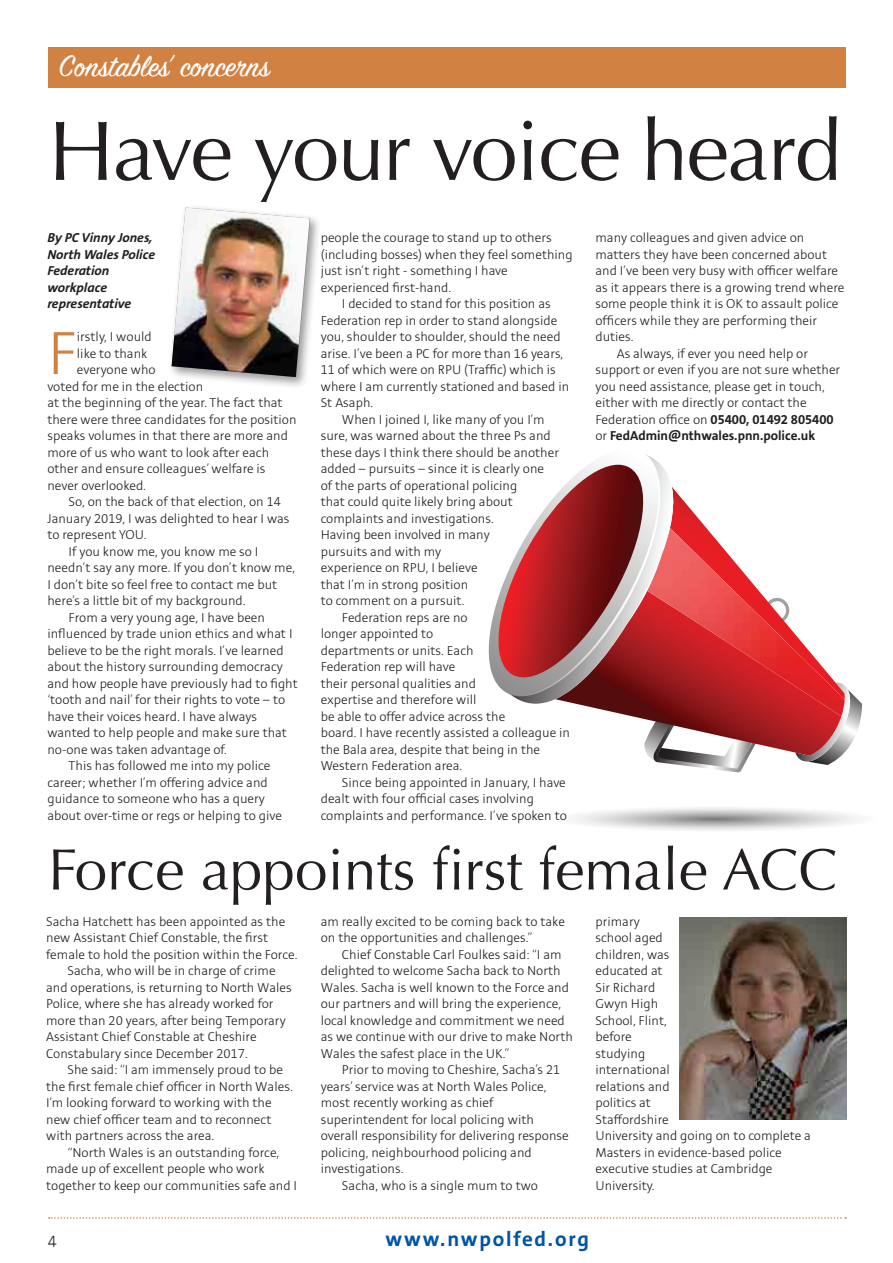
<style>
.page{position:relative;width:893px;height:1263px;background:#fff}
.page>*{position:absolute;margin:0;border:0;box-sizing:border-box;transform-origin:0 0}
.t1{font:84.75px "Optima";letter-spacing:-.02em;color:#231f20}
.t2{font:300 67.35px "Stinnes Sans";color:#d18243}
.t3{font:58.5px "Optima";color:#231f20}
.t4{font:33px "Sign Painter House Script";color:#fff}
.t5{font:700 22.5px "Stinnes Sans";letter-spacing:.08em;color:#0155a5}
.t6{font:300 18px "Stinnes Sans";color:#231f20}
.t7{font:300 14.25px/16.5px "Stinnes Sans";color:#231f20}
.t8{font:italic 700 14.25px/16.5px "Stinnes Sans";color:#231f20}
.s1{font-weight:700}
</style>
<div class="page">
<svg style="left:649px;top:756px;width:100px;height:16px"></svg>
<svg style="left:797px;top:686px;width:65px;height:79px"></svg>
<svg style="left:599px;top:489px;width:246px;height:267px"></svg>
<svg style="left:488px;top:467px;width:183px;height:242px"></svg>
<svg style="left:489px;top:455px;width:173px;height:241px"></svg>
<img style="left:841px;top:699px;width:7px;height:20px">
<img style="left:647px;top:528px;width:198px;height:188px">
<img style="left:662px;top:526px;width:8px;height:28px">
<svg style="left:569px;top:807px;width:291px;height:24px"></svg>
<svg style="left:49px;top:1217px;width:797px;height:2px"></svg>
<div style="left:48px;top:47px;width:798px;height:41px;background:#d18243"></div>
<div style="left:168px;top:204px;width:154px;height:185px;background:#231f20;opacity:.45"></div>
<img style="left:172px;top:208px;width:138px;height:169px">
<img style="left:680px;top:918px;width:166px;height:202px">
<p class="t4" style="left:59px;top:46px;width:212px">Constables’ concerns</p>
<p class="t1" style="left:48px;top:102px;width:795px">Have your voice heard</p>
<p class="t8" style="left:47px;top:230px;width:109px">By PC Vinny Jones,<br>North Wales Police<br>Federation workplace representative</p>
<p class="t2" style="left:47px;top:322px;width:31px">F</p>
<p class="t7" style="left:77px;top:329px;width:76px">irstly, I would</p>
<p class="t7" style="left:321px;top:230px;width:253px">people the courage to stand up to others (including bosses) when they feel something just isn’t right - something I have experienced first-hand.</p>
<p class="t7" style="left:321px;top:296px;width:250px;text-indent:21px">I decided to stand for this position as Federation rep in order to stand alongside you, shoulder to shoulder, should the need arise. I’ve been a PC for more than 16 years, 11 of which were on RPU (Traffic) which is where I am currently stationed and based in St Asaph.</p>
<p class="t7" style="left:321px;top:411px;width:240px;text-indent:21px">When I joined I, like many of you I’m sure, was warned about the three Ps and these days I think there should be another added – pursuits – since it is clearly one of the parts of operational policing<br>that could quite likely bring about complaints and investigations.<br>Having been involved in many<br>pursuits and with my<br>experience on RPU, I believe<br>that I’m in strong position<br>to comment on a pursuit.</p>
<p class="t7" style="left:321px;top:609px;width:251px;text-indent:21px">Federation reps are no<br>longer appointed to<br>departments or units. Each<br>Federation rep will have<br>their personal qualities and<br>expertise and therefore will<br>be able to offer advice across the<br>board. I have recently assisted a colleague in the Bala area, despite that being in the<br>Western Federation area.</p>
<p class="t7" style="left:321px;top:774px;width:248px;text-indent:21px">Since being appointed in January, I have dealt with four official cases involving complaints and performance. I’ve spoken to</p>
<p class="t7" style="left:595px;top:230px;width:251px">many colleagues and given advice on matters they have been concerned about and I’ve been very busy with officer welfare as it appears there is a growing trend where some people think it is OK to assault police officers while they are performing their duties.</p>
<p class="t7" style="left:595px;top:345px;width:246px;text-indent:21px">As always, if ever you need help or support or even if you are not sure whether you need assistance, please get in touch, either with me directly or contact the Federation office on <span class="s1">05400, 01492 805400 </span>or <span class="s1">FedAdmin@nthwales.pnn.police.uk</span></p>
<p class="t7" style="left:77px;top:345px;width:72px">like to thank</p>
<p class="t7" style="left:77px;top:362px;width:80px">everyone who</p>
<p class="t7" style="left:47px;top:378px;width:157px">voted for me in the election</p>
<p class="t7" style="left:47px;top:395px;width:237px">at the beginning of the year. The fact that</p>
<p class="t7" style="left:47px;top:411px;width:251px">there were three candidates for the position</p>
<p class="t7" style="left:47px;top:428px;width:242px">speaks volumes in that there are more and</p>
<p class="t7" style="left:47px;top:444px;width:223px">more of us who want to look after each</p>
<p class="t7" style="left:47px;top:461px;width:220px">other and ensure colleagues’ welfare is</p>
<p class="t7" style="left:47px;top:477px;width:100px">never overlooked.</p>
<p class="t7" style="left:47px;top:494px;width:244px;text-indent:21px">So, on the back of that election, on 14<br>January 2019, I was delighted to hear I was to represent YOU.</p>
<p class="t7" style="left:47px;top:543px;width:249px;text-indent:21px">If you know me, you know me so I needn’t say any more. If you don’t know me, I don’t bite so feel free to contact me but here’s a little bit of my background.</p>
<p class="t7" style="left:47px;top:609px;width:252px;text-indent:21px">From a very young age, I have been influenced by trade union ethics and what I believe to be the right morals. I’ve learned about the history surrounding democracy and how people have previously had to fight ‘tooth and nail’ for their rights to vote – to have their voices heard. I have always wanted to help people and make sure that no-one was taken advantage of.</p>
<p class="t7" style="left:47px;top:758px;width:236px;text-indent:21px">This has followed me into my police career; whether I’m offering advice and guidance to someone who has a query about over-time or regs or helping to give</p>
<p class="t3" style="left:48px;top:836px;width:791px">Force appoints first female ACC</p>
<p class="t7" style="left:46px;top:913px;width:253px">Sacha Hatchett has been appointed as the new Assistant Chief Constable, the first female to hold the position within the Force.</p>
<p class="t7" style="left:46px;top:963px;width:247px;text-indent:21px">Sacha, who will be in charge of crime and operations, is returning to North Wales Police, where she has already worked for more than 20 years, after being Temporary Assistant Chief Constable at Cheshire Constabulary since December 2017.</p>
<p class="t7" style="left:46px;top:1062px;width:248px;text-indent:21px">She said: “I am immensely proud to be the first female chief officer in North Wales.<br>I’m looking forward to working with the new chief officer team and to reconnect with partners across the area.</p>
<p class="t7" style="left:46px;top:1144px;width:252px;text-indent:21px">“North Wales is an outstanding force, made up of excellent people who work together to keep our communities safe and I</p>
<p class="t7" style="left:321px;top:913px;width:246px">am really excited to be coming back to take on the opportunities and challenges.”</p>
<p class="t7" style="left:321px;top:946px;width:254px;text-indent:21px">Chief Constable Carl Foulkes said: “I am delighted to welcome Sacha back to North Wales. Sacha is well known to the Force and our partners and will bring the experience, local knowledge and commitment we need as we continue with our drive to make North Wales the safest place in the UK.”</p>
<p class="t7" style="left:321px;top:1062px;width:250px;text-indent:21px">Prior to moving to Cheshire, Sacha’s 21 years’ service was at North Wales Police, most recently working as chief superintendent for local policing with overall responsibility for delivering response policing, neighbourhood policing and investigations.</p>
<p class="t7" style="left:342px;top:1177px;width:198px">Sacha, who is a single mum to two</p>
<p class="t7" style="left:595px;top:913px;width:217px">primary<br>school aged<br>children, was<br>educated at<br>Sir Richard<br>Gwyn High<br>School, Flint,<br>before<br>studying<br>international<br>relations and<br>politics at<br>Staffordshire<br>University and going on to complete a<br>Masters in evidence-based police executive studies at Cambridge<br>University.</p>
<p class="t6" style="left:48px;top:1233px;width:10px">4</p>
<p class="t5" style="left:386px;top:1228px;width:205px">www.nwpolfed.org</p>
</div>
